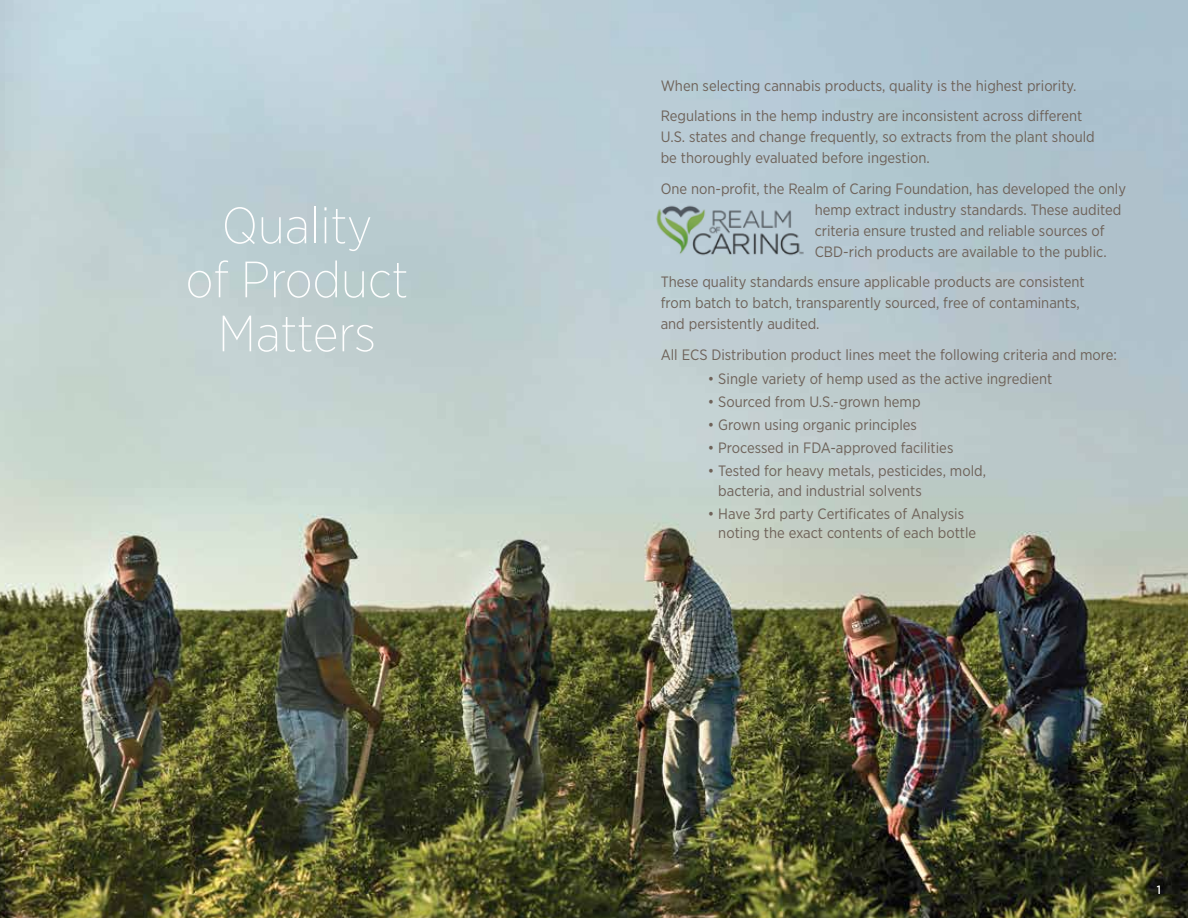
<style>
.page{position:relative;width:1188px;height:918px;background:#fff}
.page>*{position:absolute;margin:0;border:0;box-sizing:border-box;transform-origin:0 0}
.t1{font:200 51px/54px "Gotham Narrow";color:#fff;text-align:center}
.t2{font:15px/21px "Gotham Narrow";color:#6e6259}
.t3{font:500 12px "Gotham Narrow";color:#fff}
</style>
<div class="page">
<img style="left:0;top:0;width:1188px;height:918px">
<img style="left:654px;top:201px;width:152px;height:62px">
<h1 class="t1" style="left:186px;top:198px;width:224px">Quality<br>of Product<br>Matters</h1>
<p class="t2" style="left:661px;top:70px;width:423px;line-height:30.5px">When selecting cannabis products, quality is the highest priority.<br>Regulations in the hemp industry are inconsistent across different</p>
<p class="t2" style="left:661px;top:126px;width:436px">U.S. states and change frequently, so extracts from the plant should be thoroughly evaluated before ingestion.</p>
<p class="t2" style="left:815px;top:178px;width:313px;text-indent:-154px">One non-profit, the Realm of Caring Foundation, has developed the only hemp extract industry standards. These audited criteria ensure trusted and reliable sources of CBD-rich products are available to the public.</p>
<p class="t2" style="left:661px;top:271px;width:425px">These quality standards ensure applicable products are consistent from batch to batch, transparently sourced, free of contaminants, and persistently audited.</p>
<p class="t2" style="left:661px;top:344px;width:458px">All ECS Distribution product lines meet the following criteria and more:</p>
<p class="t2" style="left:708px;top:368px;width:346px">• Single variety of hemp used as the active ingredient</p>
<p class="t2" style="left:708px;top:391px;width:214px">• Sourced from U.S.-grown hemp</p>
<p class="t2" style="left:708px;top:414px;width:211px">• Grown using organic principles</p>
<p class="t2" style="left:708px;top:437px;width:247px">• Processed in FDA-approved facilities</p>
<p class="t2" style="left:718px;top:461px;width:269px;line-height:19.5px;text-indent:-10px">• Tested for heavy metals, pesticides, mold, bacteria, and industrial solvents</p>
<p class="t2" style="left:718px;top:503px;width:259px;line-height:19.5px;text-indent:-10px">• Have 3rd party Certificates of Analysis noting the exact contents of each bottle</p>
<p class="t3" style="left:1157px;top:882px;width:6px">1</p>
</div>
